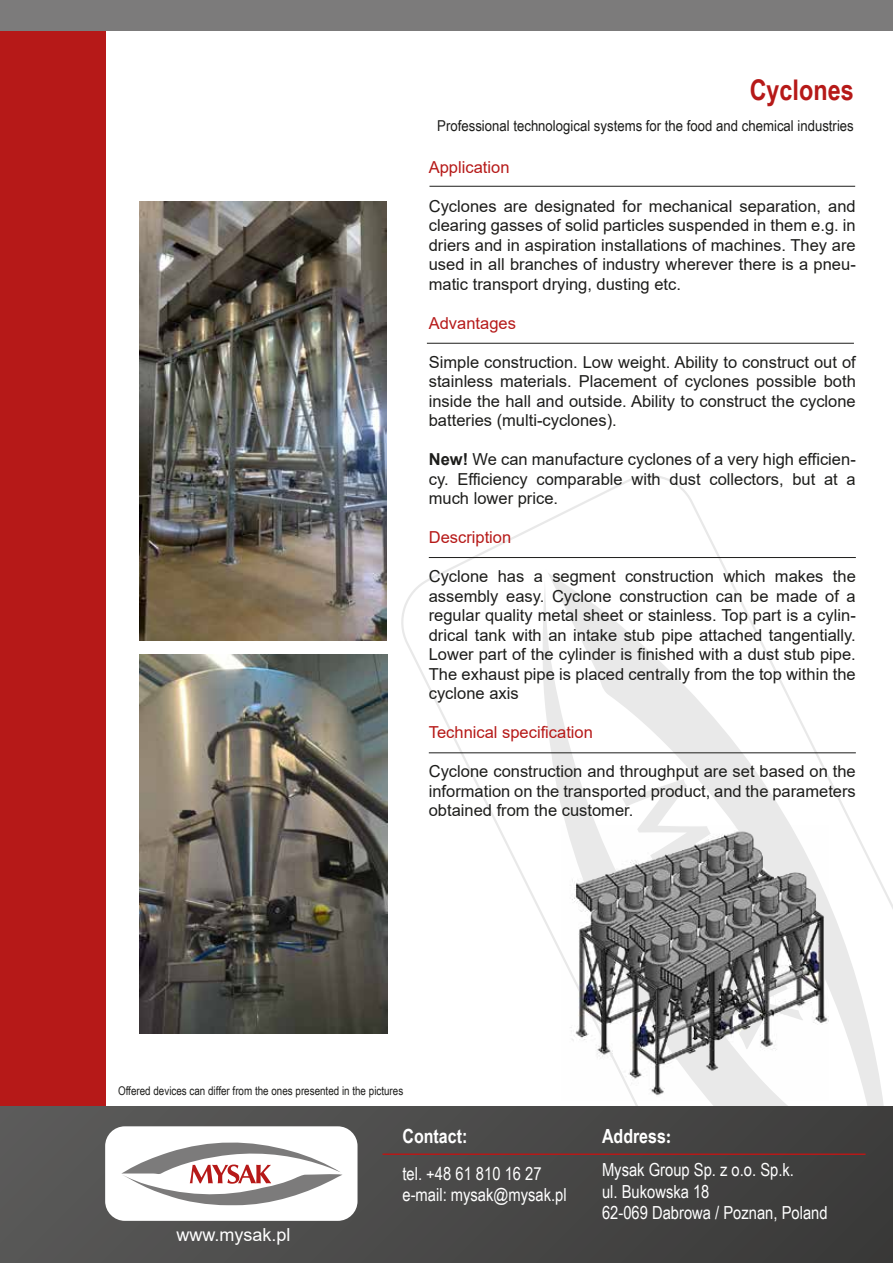
<style>
.page{position:relative;width:893px;height:1263px;background:#fff}
.page>*{position:absolute;margin:0;border:0;box-sizing:border-box;transform-origin:0 0}
.t1{font:700 28.5px "Arial Narrow";color:#b61918}
.t2{font:700 19.5px "Arial Narrow";color:#fff}
.t3{font:18px/21.6px "Arial Narrow";color:#fff}
.t4{font:18px "Arial";color:#fff}
.t5{font:16.5px/19.5px "Arial";color:#1d1d1b;text-align:justify}
.t6{font:16.5px "Arial";color:#b61918}
.t7{font:16.5px "Arial";color:#b61a1a}
.t8{font:15px "Arial Narrow";color:#1d1d1b;scale:1.07 1}
.t9{font:12px "Arial Narrow";color:#1d1d1b}
.s1{font-weight:700}
.s2{font-family:"Myriad Pro";font-stretch:condensed}
</style>
<div class="page">
<svg style="left:401px;top:475px;width:492px;height:441px"></svg>
<svg style="left:546px;top:568px;width:346px;height:538px"></svg>
<div style="left:0;top:0;width:893px;height:31px;background:#7c7b7b"></div>
<div style="left:0;top:31px;width:105px;height:1075px;background:#b61918"></div>
<div style="left:0;top:1106px;width:893px;height:157px;background:linear-gradient(to right,#595958,#3b3b3a)"></div>
<div style="left:105px;top:1126px;width:253px;height:95px;background:#fff;border-radius:20px"></div>
<svg style="left:121px;top:1142px;width:222px;height:63px"></svg>
<hr style="left:382px;top:1153px;width:484px;height:2px;background:#b61918">
<hr style="left:429px;top:186px;width:426px;height:1px;background:#1d1d1b">
<hr style="left:427px;top:343px;width:427px;height:1px;background:#1d1d1b">
<hr style="left:429px;top:557px;width:427px;height:1px;background:#1d1d1b">
<hr style="left:429px;top:752px;width:427px;height:1px;background:#1d1d1b">
<img style="left:140px;top:201px;width:247px;height:439px">
<img style="left:140px;top:655px;width:248px;height:378px">
<img style="left:561px;top:826px;width:268px;height:274px">
<h1 class="t1" style="left:750px;top:68px;width:105px">Cyclones</h1>
<p class="t8" style="left:437px;top:114px;width:391px">Professional technological systems for the food and chemical industries</p>
<p class="t6" style="left:429px;top:155px;width:82px">Application</p>
<p class="t5" style="left:429px;top:196px;width:428px">Cyclones are designated for mechanical separation, and clearing gasses of solid particles suspended in them e.g. in driers and in aspiration installations of machines. They are used in all branches of industry wherever there is a pneu&shy;matic transport drying, dusting etc.</p>
<p class="t7" style="left:429px;top:311px;width:89px">Advantages</p>
<p class="t5" style="left:429px;top:352px;width:429px">Simple construction. Low weight. Ability to construct out of stainless materials. Placement of cyclones possible both inside the hall and outside. Ability to construct the cyclone batteries (multi-cyclones).</p>
<p class="t5" style="left:429px;top:449px;width:428px"><span class="s1">New!</span> We can manufacture cyclones of a very high efficien&shy;cy. Efficiency comparable with dust collectors, but at a much lower price.</p>
<p class="t6" style="left:429px;top:526px;width:84px">Description</p>
<p class="t5" style="left:429px;top:566px;width:429px">Cyclone has a segment construction which makes the assembly easy. Cyclone construction can be made of a regular quality metal sheet or stainless. Top part is a cylin&shy;drical tank with an intake stub pipe attached tangentially.<br>Lower part of the cylinder is finished with a dust stub pipe.<br>The exhaust pipe is placed centrally from the top within the cyclone axis</p>
<p class="t6" style="left:429px;top:721px;width:166px">Technical specification</p>
<p class="t5" style="left:429px;top:762px;width:429px">Cyclone construction and throughput are set based on the information on the transported product, and the parameters obtained from the customer.</p>
<p class="t9" style="left:118px;top:1082px;width:287px">Offered devices can differ from the ones presented in the pictures</p>
<p class="t2" style="left:403px;top:1121px;width:66px">Contact:</p>
<p class="t2" style="left:602px;top:1121px;width:70px">Address<span class="s2">:</span></p>
<p class="t4" style="left:177px;top:1222px;width:116px">www.mysak.pl</p>
<p class="t3" style="left:402px;top:1162px;width:166px">tel. +48 61 810 16 27 e-mail: mysak@mysak.pl</p>
<p class="t3" style="left:602px;top:1158px;width:227px">Mysak Group Sp. z o.o. Sp.k.<br>ul. Bukowska 18<br>62-069 Dabrowa / Poznan, Poland</p>
</div>
